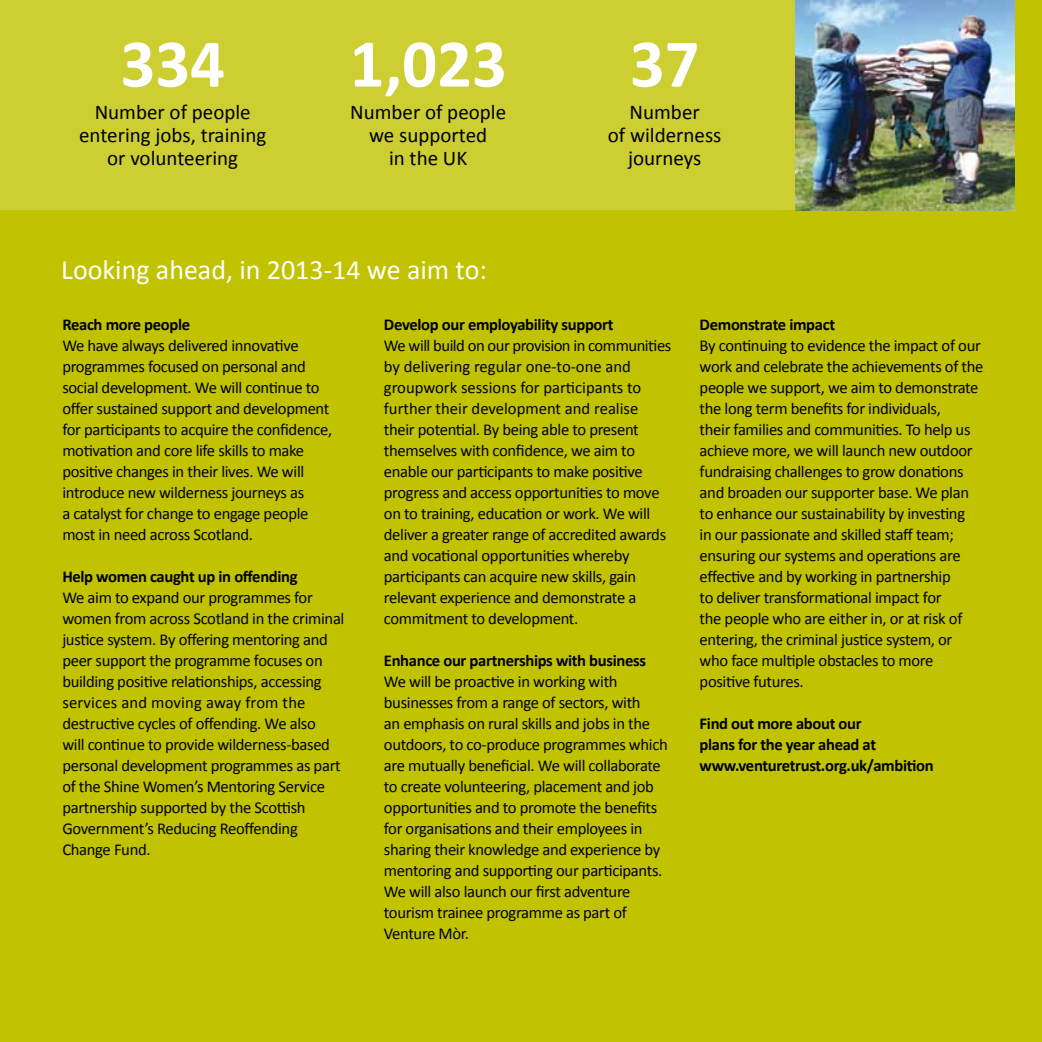
<style>
.page{position:relative;width:1042px;height:1042px;background:#c1c300}
.page>*{position:absolute;margin:0;border:0;box-sizing:border-box;transform-origin:0 0}
.t1{font:700 68.77px "Calibri";color:#fff}
.t2{font:28px "Calibri";color:#fff}
.t3{font:21px/22.9px "Calibri";color:#000;text-align:center}
.t4{font:16.62px/21px "Calibri";letter-spacing:-.02em;color:#000}
.t5{font:700 16.62px/21px "Calibri";letter-spacing:-.02em;color:#000}
</style>
<div class="page">
<img style="left:795px;top:0;width:219px;height:210px">
<div style="left:0;top:0;width:795px;height:210px;background:#cdce32"></div>
<h1 class="t1" style="left:120px;top:21px;width:106px">334</h1>
<p class="t3" style="left:79px;top:100px;width:189px">Number of people entering jobs, training or volunteering</p>
<h1 class="t1" style="left:350px;top:21px;width:159px">1,023</h1>
<p class="t3" style="left:350px;top:100px;width:157px">Number of people we supported<br>in the UK</p>
<h2 class="t2" style="left:61px;top:252px;width:427px">Looking ahead, in 2013-14 we aim to:</h2>
<h1 class="t1" style="left:630px;top:21px;width:71px">37</h1>
<p class="t3" style="left:608px;top:100px;width:115px">Number<br>of wilderness journeys</p>
<p class="t5" style="left:62px;top:313px;width:129px">Reach more people</p>
<p class="t4" style="left:62px;top:334px;width:271px">We have always delivered innovative programmes focused on personal and social development. We will continue to offer sustained support and development for participants to acquire the confidence, motivation and core life skills to make positive changes in their lives. We will introduce new wilderness journeys as<br>a catalyst for change to engage people most in need across Scotland.</p>
<p class="t5" style="left:62px;top:565px;width:237px">Help women caught up in offending</p>
<p class="t4" style="left:62px;top:586px;width:284px">We aim to expand our programmes for women from across Scotland in the criminal justice system. By offering mentoring and peer support the programme focuses on building positive relationships, accessing services and moving away from the destructive cycles of offending. We also<br>will continue to provide wilderness-based personal development programmes as part of the Shine Women’s Mentoring Service partnership supported by the Scottish Government’s Reducing Reoffending Change Fund.</p>
<p class="t5" style="left:384px;top:313px;width:231px">Develop our employability support</p>
<p class="t4" style="left:384px;top:334px;width:289px">We will build on our provision in communities by delivering regular one-to-one and groupwork sessions for participants to further their development and realise their potential. By being able to present themselves with confidence, we aim to enable our participants to make positive progress and access opportunities to move on to training, education or work. We will deliver a greater range of accredited awards and vocational opportunities whereby participants can acquire new skills, gain relevant experience and demonstrate a commitment to development.</p>
<p class="t5" style="left:384px;top:649px;width:264px">Enhance our partnerships with business</p>
<p class="t4" style="left:384px;top:670px;width:285px">We will be proactive in working with businesses from a range of sectors, with<br>an emphasis on rural skills and jobs in the outdoors, to co-produce programmes which are mutually beneficial. We will collaborate to create volunteering, placement and job opportunities and to promote the benefits for organisations and their employees in sharing their knowledge and experience by mentoring and supporting our participants.<br>We will also launch our first adventure tourism trainee programme as part of Venture Mòr.</p>
<p class="t5" style="left:699px;top:313px;width:137px">Demonstrate impact</p>
<p class="t4" style="left:699px;top:334px;width:285px">By continuing to evidence the impact of our work and celebrate the achievements of the people we support, we aim to demonstrate the long term benefits for individuals,<br>their families and communities. To help us achieve more, we will launch new outdoor fundraising challenges to grow donations and broaden our supporter base. We plan to enhance our sustainability by investing<br>in our passionate and skilled staff team; ensuring our systems and operations are effective and by working in partnership<br>to deliver transformational impact for<br>the people who are either in, or at risk of entering, the criminal justice system, or who face multiple obstacles to more positive futures.</p>
<p class="t5" style="left:699px;top:712px;width:236px">Find out more about our<br>plans for the year ahead at www.venturetrust.org.uk/ambition</p>
</div>
